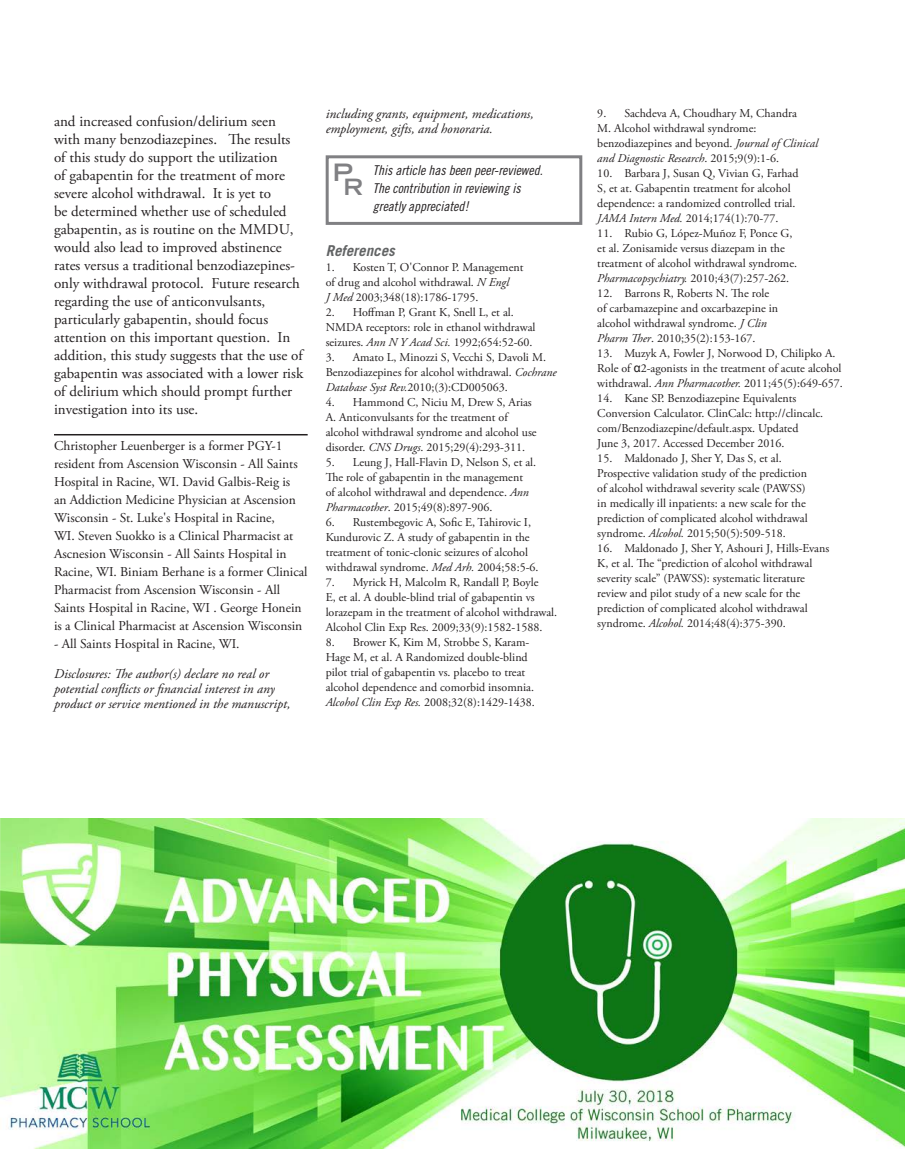
<style>
.page{position:relative;width:905px;height:1175px;background:#fff}
.page>*{position:absolute;margin:0;border:0;box-sizing:border-box;transform-origin:0 0}
.t1{font:700 expanded 24px "Trade Gothic LT Std";color:#808083}
.t2{font:700 expanded 22.5px "Trade Gothic LT Std";color:#808083}
.Body_10_12{font:15px/18px "Adobe Garamond Pro";color:#231f20}
.Note{font:italic 700 15px "Trade Gothic LT Std";color:#626465}
.about_the_author{font:13.5px/18px "Adobe Garamond Pro";color:#231f20}
.Note-2{font:italic 13.5px/15px "Adobe Garamond Pro";color:#231f20}
.Header_-_Author{font:13.5px/18px "Trade Gothic LT Std Cn 18 Obl";color:#231f20}
.t3{font:12px/15px "Adobe Garamond Pro";color:#231f20}
.s1{font-style:italic}
.s2{font-family:"Arial"}
</style>
<div class="page">
<hr style="left:54px;top:434px;width:254px;height:1px;background:#231f20">
<div style="left:326px;top:155px;width:256px;height:70px;border:3px solid #808083"></div>
<img style="left:0;top:818px;width:904px;height:330px">
<p class="Body_10_12" style="left:54px;top:113px;width:251px">and increased confusion/delirium seen with many benzodiazepines. The results of this study do support the utilization<br>of gabapentin for the treatment of more severe alcohol withdrawal. It is yet to<br>be determined whether use of scheduled gabapentin, as is routine on the MMDU, would also lead to improved abstinence rates versus a traditional benzodiazepines&shy;only withdrawal protocol. Future research regarding the use of anticonvulsants, particularly gabapentin, should focus attention on this important question. In addition, this study suggests that the use of gabapentin was associated with a lower risk of delirium which should prompt further investigation into its use.</p>
<p class="about_the_author" style="left:54px;top:437px;width:255px">Christopher Leuenberger is a former PGY-1 resident from Ascension Wisconsin - All Saints Hospital in Racine, WI. David Galbis-Reig is<br>an Addiction Medicine Physician at Ascension Wisconsin - St. Luke's Hospital in Racine,<br>WI. Steven Suokko is a Clinical Pharmacist at Ascnesion Wisconsin - All Saints Hospital in Racine, WI. Biniam Berhane is a former Clinical Pharmacist from Ascension Wisconsin - All Saints Hospital in Racine, WI . George Honein is a Clinical Pharmacist at Ascension Wisconsin</p>
<p class="about_the_author" style="left:54px;top:635px;width:187px">- All Saints Hospital in Racine, WI.</p>
<p class="Note-2" style="left:54px;top:667px;width:238px">Disclosures: The author(s) declare no real or potential conflicts or financial interest in any product or service mentioned in the manuscript,</p>
<p class="Note-2" style="left:325px;top:106px;width:210px">including grants, equipment, medications, employment, gifts, and honoraria.</p>
<p class="t1" style="left:333px;top:156px;width:21px">P</p>
<p class="t2" style="left:343px;top:172px;width:22px">R</p>
<p class="Header_-_Author" style="left:373px;top:161px;width:171px">This article has been peer-reviewed.<br>The contribution in reviewing is greatly appreciated!</p>
<p class="Note" style="left:326px;top:241px;width:71px">References</p>
<p class="t3" style="left:326px;top:260px;width:199px">1. Kosten T, O'Connor P. Management of drug and alcohol withdrawal. <span class="s1">N Engl<br>J Med</span> 2003;348(18):1786-1795.</p>
<p class="t3" style="left:326px;top:305px;width:211px">2. Hoffman P, Grant K, Snell L, et al.<br>NMDA receptors: role in ethanol withdrawal seizures. <span class="s1">Ann N Y Acad Sci.</span> 1992;654:52-60.</p>
<p class="t3" style="left:326px;top:350px;width:232px">3. Amato L, Minozzi S, Vecchi S, Davoli M.<br>Benzodiazepines for alcohol withdrawal. <span class="s1">Cochrane<br>Database Syst Rev.</span>2010;(3):CD005063.</p>
<p class="t3" style="left:326px;top:395px;width:212px">4. Hammond C, Niciu M, Drew S, Arias A. Anticonvulsants for the treatment of alcohol withdrawal syndrome and alcohol use disorder. <span class="s1">CNS Drugs</span>. 2015;29(4):293-311.</p>
<p class="t3" style="left:326px;top:455px;width:212px">5. Leung J, Hall-Flavin D, Nelson S, et al.<br>The role of gabapentin in the management<br>of alcohol withdrawal and dependence. <span class="s1">Ann Pharmacother</span>. 2015;49(8):897-906.</p>
<p class="t3" style="left:326px;top:515px;width:214px">6. Rustembegovic A, Sofic E, Tahirovic I, Kundurovic Z. A study of gabapentin in the treatment of tonic-clonic seizures of alcohol withdrawal syndrome. <span class="s1">Med Arh.</span> 2004;58:5-6.</p>
<p class="t3" style="left:326px;top:575px;width:233px">7. Myrick H, Malcolm R, Randall P, Boyle<br>E, et al. A double-blind trial of gabapentin vs lorazepam in the treatment of alcohol withdrawal.<br>Alcohol Clin Exp Res. 2009;33(9):1582-1588.</p>
<p class="t3" style="left:326px;top:635px;width:211px">8. Brower K, Kim M, Strobbe S, Karam-Hage M, et al. A Randomized double-blind pilot trial of gabapentin vs. placebo to treat alcohol dependence and comorbid insomnia.<br><span class="s1">Alcohol Clin Exp Res.</span> 2008;32(8):1429-1438.</p>
<p class="t3" style="left:597px;top:106px;width:222px">9. Sachdeva A, Choudhary M, Chandra<br>M. Alcohol withdrawal syndrome: benzodiazepines and beyond. <span class="s1">Journal of Clinical and Diagnostic Research</span>. 2015;9(9):1-6.</p>
<p class="t3" style="left:597px;top:166px;width:203px">10. Barbara J, Susan Q, Vivian G, Farhad S, et at. Gabapentin treatment for alcohol dependence: a randomized controlled trial.<br><span class="s1">JAMA Intern Med.</span> 2014;174(1):70-77.</p>
<p class="t3" style="left:597px;top:226px;width:201px">11. Rubio G, López-Muñoz F, Ponce G, et al. Zonisamide versus diazepam in the treatment of alcohol withdrawal syndrome.<br><span class="s1">Pharmacopsychiatry.</span> 2010;43(7):257-262.</p>
<p class="t3" style="left:597px;top:286px;width:182px">12. Barrons R, Roberts N. The role of carbamazepine and oxcarbazepine in alcohol withdrawal syndrome. <span class="s1">J Clin Pharm Ther</span>. 2010;35(2):153-167.</p>
<p class="t3" style="left:597px;top:346px;width:247px">13. Muzyk A, Fowler J, Norwood D, Chilipko A.<br>Role of <span class="s2">α</span>2-agonists in the treatment of acute alcohol withdrawal. <span class="s1">Ann Pharmacother.</span> 2011;45(5):649-657.</p>
<p class="t3" style="left:597px;top:391px;width:227px">14. Kane SP. Benzodiazepine Equivalents Conversion Calculator. ClinCalc: http://clincalc. com/Benzodiazepine/default.aspx. Updated<br>June 3, 2017. Accessed December 2016.</p>
<p class="t3" style="left:597px;top:451px;width:212px">15. Maldonado J, Sher Y, Das S, et al.<br>Prospective validation study of the prediction of alcohol withdrawal severity scale (PAWSS) in medically ill inpatients: a new scale for the prediction of complicated alcohol withdrawal syndrome. <span class="s1">Alcohol.</span> 2015;50(5):509-518.</p>
<p class="t3" style="left:597px;top:541px;width:233px">16. Maldonado J, Sher Y, Ashouri J, Hills-Evans K, et al. The “prediction of alcohol withdrawal severity scale” (PAWSS): systematic literature review and pilot study of a new scale for the prediction of complicated alcohol withdrawal syndrome. <span class="s1">Alcohol.</span> 2014;48(4):375-390.</p>
</div>
